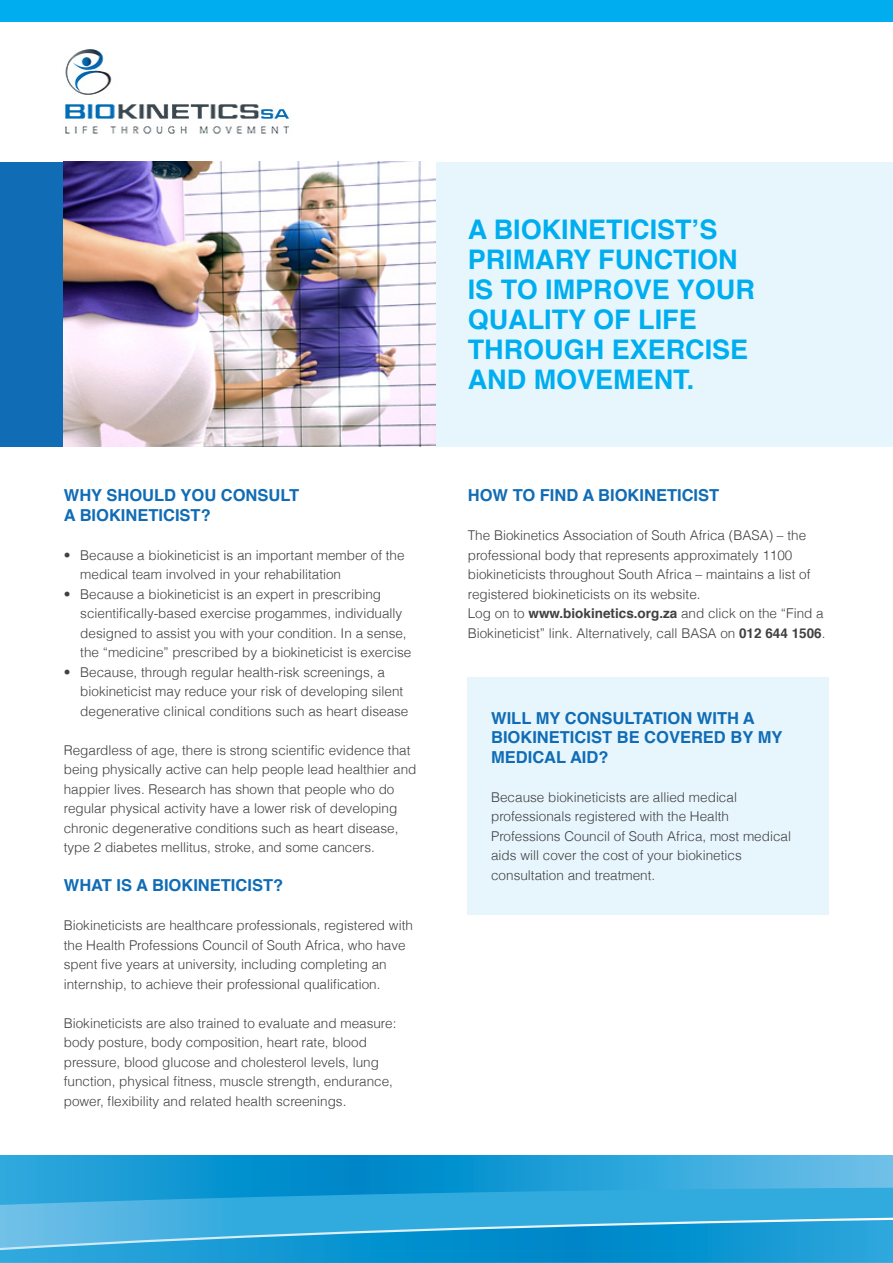
<style>
.page{position:relative;width:893px;height:1263px;background:#fff}
.page>*{position:absolute;margin:0;border:0;box-sizing:border-box;transform-origin:0 0}
.t1{font:700 27px/30px "Helvetica";color:#00aeef;text-align:right}
.t2{font:700 16.5px "Helvetica";color:#106cb5}
.t3{font:300 13.5px/19.5px "Helvetica";color:#414042}
.s1{font-weight:700}
</style>
<div class="page">
<div style="left:54px;top:162px;width:839px;height:284px;background:#e7f6fd"></div>
<div style="left:0;top:162px;width:64px;height:284px;background:#106cb5"></div>
<div style="left:468px;top:677px;width:361px;height:237px;background:#e7f6fd"></div>
<img style="left:64px;top:162px;width:372px;height:284px">
<div style="left:0;top:0;width:893px;height:21px;background:#00aeef"></div>
<svg style="left:0;top:1155px;width:893px;height:33px"></svg>
<svg style="left:0;top:1188px;width:893px;height:30px"></svg>
<svg style="left:0;top:1218px;width:893px;height:44px"></svg>
<img style="left:64px;top:48px;width:227px;height:86px">
<p class="t2" style="left:64px;top:482px;width:56px">WHY SHOUL</p>
<p class="t2" style="left:164px;top:482px;width:69px">D YOU CONSULT</p>
<p class="t2" style="left:64px;top:502px;width:27px">A BIOKINETICIST</p>
<p class="t2" style="left:201px;top:502px;width:12px">?</p>
<p class="t3" style="left:80px;top:545px;width:326px;text-indent:-16px">• Because a biokineticist is an important member of the medical team involved in your rehabilitation</p>
<p class="t3" style="left:80px;top:584px;width:333px;text-indent:-16px">• Because a biokineticist is an expert in prescribing scientifically-based exercise progammes, individually designed to assist you with your condition. In a sense, the “medicine” prescribed by a biokineticist is exercise</p>
<p class="t3" style="left:80px;top:662px;width:330px;text-indent:-16px">• Because, through regular health-risk screenings, a biokineticist may reduce your risk of developing silent degenerative clinical conditions such as heart disease</p>
<p class="t3" style="left:64px;top:740px;width:354px">Regardless of age, there is strong scientific evidence that being physically active can help people lead healthier and happier lives. Research has shown that people who do regular physical activity have a lower risk of developing chronic degenerative conditions such as heart disease, type 2 diabetes mellitus, stroke, and some cancers.</p>
<p class="t2" style="left:64px;top:872px;width:99px">WHAT IS A BIOKINETICIST</p>
<p class="t2" style="left:273px;top:872px;width:12px">?</p>
<p class="t3" style="left:64px;top:916px;width:351px">Biokineticists are healthcare professionals, registered with the Health Professions Council of South Africa, who have spent five years at university, including completing an internship, to achieve their professional qualification.</p>
<p class="t3" style="left:64px;top:1013px;width:334px">Biokineticists are also trained to evaluate and measure: body posture, body composition, heart rate, blood pressure, blood glucose and cholesterol levels, lung function, physical fitness, muscle strength, endurance, power, flexibility and related health screenings.</p>
<h1 class="t1" style="left:468px;top:215px;width:43px">A BIOKINETICIST</h1>
<h1 class="t1" style="left:692px;top:215px;width:24px">’S</h1>
<h1 class="t1" style="left:468px;top:245px;width:35px">PRIM</h1>
<h1 class="t1" style="left:468px;top:245px;width:149px">ARY FUNCTION<br>ISTO IMPROVE</h1>
<h1 class="t1" style="left:677px;top:275px;width:39px">YOUR</h1>
<h1 class="t1" style="left:468px;top:305px;width:186px;text-align:left">QUALITY OF LIFE<br>THROUGH</h1>
<h1 class="t1" style="left:612px;top:335px;width:54px">EXERCISE</h1>
<h1 class="t1" style="left:468px;top:365px;width:87px">AND MOVEMENT</h1>
<h1 class="t1" style="left:687px;top:365px;width:9px">.</h1>
<p class="t2" style="left:468px;top:482px;width:141px">HOW TOFIND A BIOKINETICIST</p>
<p class="t3" style="left:468px;top:526px;width:359px">The Biokinetics Association of South Africa (BASA) – the professional body that represents approximately 1100 biokineticists throughout South Africa – maintains a list of registered biokineticists on its website.<br>Log on to <span class="s1">WWW.BIOKINETICS.ORG.ZA</span> and click on the “Find a Biokineticist” link. Alternatively, call BASA on <span class="s1">012 644 1506</span>.</p>
<p class="t2" style="left:491px;top:704px;width:25px">WILL</p>
<p class="t2" style="left:536px;top:704px;width:42px">MY CONSULT</p>
<p class="t2" style="left:642px;top:704px;width:22px">ATION</p>
<p class="t2" style="left:697px;top:704px;width:12px">WITH</p>
<p class="t2" style="left:743px;top:704px;width:13px">A</p>
<p class="t2" style="left:491px;top:724px;width:22px">BIOKINETICIST</p>
<p class="t2" style="left:617px;top:724px;width:40px">BE COVERE</p>
<p class="t2" style="left:714px;top:724px;width:70px">D BY MY</p>
<p class="t2" style="left:491px;top:743px;width:119px">MEDICAL AID?</p>
<p class="t3" style="left:491px;top:787px;width:301px">Because biokineticists are allied medical professionals registered with the Health Professions Council of South Africa, most medical aids will cover the cost of your biokinetics consultation and treatment.</p>
</div>
